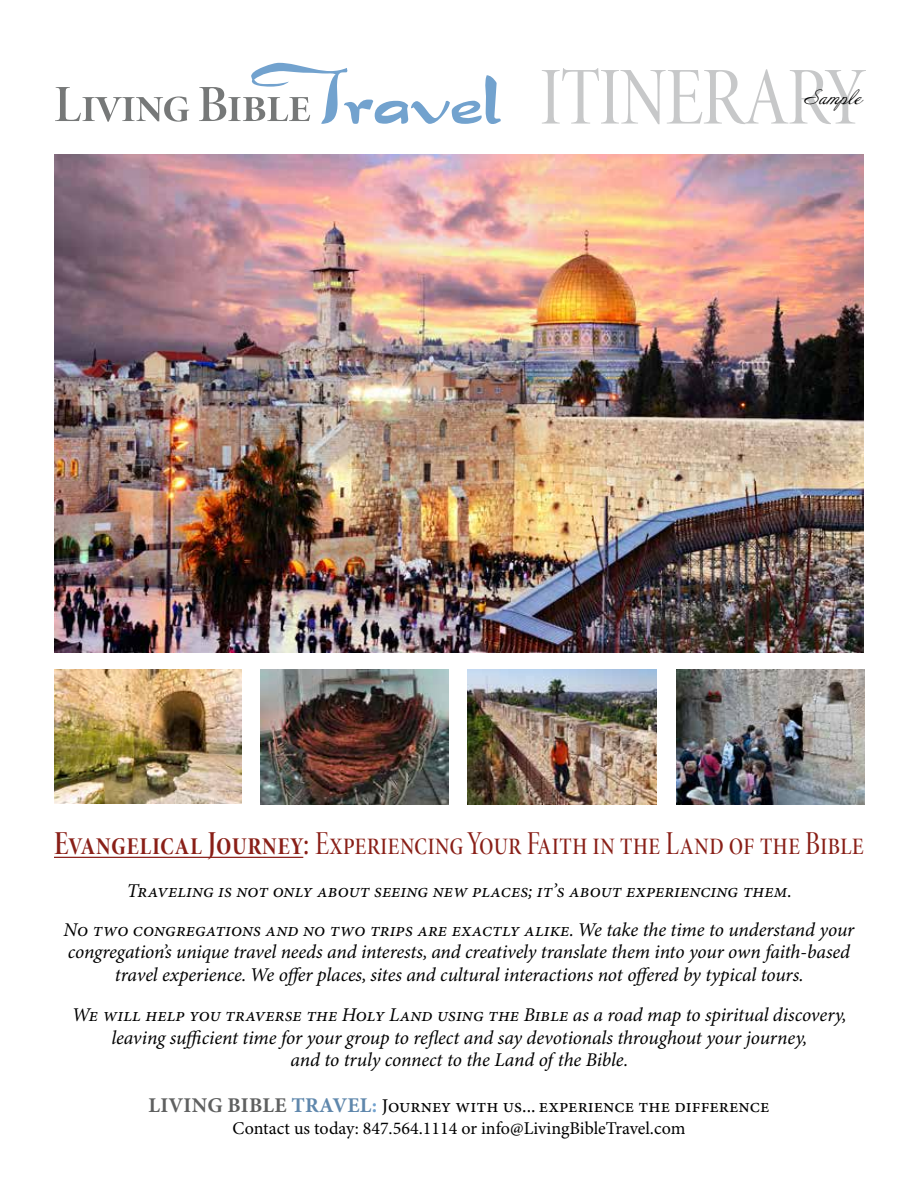
<style>
.page{position:relative;width:918px;height:1188px;background:#fff}
.page>*{position:absolute;margin:0;border:0;box-sizing:border-box;transform-origin:0 0}
.t1{font:52.5px "Minion Pro Semibold Disp";letter-spacing:-.02em;color:#767878}
.t2{font:34.2px "Minion Pro Cn Disp";color:#891f17;scale:.91 1}
.t3{font:italic 19.5px/22.5px "Minion Pro";color:#000;text-align:center}
.t4{font:19.5px "Minion Pro";color:#000}
.t5{font:18px "Minion Pro";color:#000}
.t6{font:18px "Annabelle JF";color:#000}
.s1{font-family:"Dragon Normal";font-size:93.6px;color:#72a2ce}
.s2{font-family:"Minion Pro Cn Disp";font-size:83.85px;color:#c7c8c9}
.s3{font-family:"Minion Pro Semibold Cn Disp"}
.s4{font-weight:700;font-size:21px;color:#5f6060}
.s5{font-weight:700;font-size:21px;color:#5f87ac}
.s6{font-weight:700;font-size:21px;color:#72a2ce}
</style>
<div class="page">
<img style="left:676px;top:669px;width:189px;height:135px">
<img style="left:261px;top:669px;width:188px;height:135px">
<img style="left:467px;top:669px;width:189px;height:135px">
<hr style="left:54px;top:857px;width:249px;height:1px;background:#891f17">
<img style="left:54px;top:154px;width:810px;height:498px">
<img style="left:54px;top:669px;width:188px;height:135px">
<h1 class="t1" style="left:54px;top:73px;width:814px">Living Bible<span class="s1">Travel</span> <span class="s2">ITINERARY</span></h1>
<p class="t6" style="left:804px;top:86px;width:59px">Sample</p>
<h2 class="t2" style="left:54px;top:823px;width:892px"><span class="s3">Evangelical Journey:</span> Experiencing Your Faith in the Land of the Bible</h2>
<p class="t3" style="left:64px;top:872px;width:793px;line-height:39px">Traveling is not only about seeing new places; it’s about experiencing them.<br>No two congregations and no two trips are exactly alike. We take the time to understand your</p>
<p class="t3" style="left:68px;top:942px;width:784px">congregation’s unique travel needs and interests, and creatively translate them into your own faith-based travel experience. We offer places, sites and cultural interactions not offered by typical tours.</p>
<p class="t3" style="left:72px;top:1005px;width:777px">We will help you traverse the Holy Land using the Bible as a road map to spiritual discovery, leaving sufficient time for your group to reflect and say devotionals throughout your journey,<br>and to truly connect to the Land of the Bible.</p>
<p class="t4" style="left:149px;top:1095px;width:622px"><span class="s4">LIVING BIBLE</span> <span class="s5">TRAVEL</span><span class="s6">:</span> Journey with us... experience the difference</p>
<p class="t5" style="left:233px;top:1117px;width:454px">Contact us today: 847.564.1114 or info@LivingBibleTravel.com</p>
</div>
